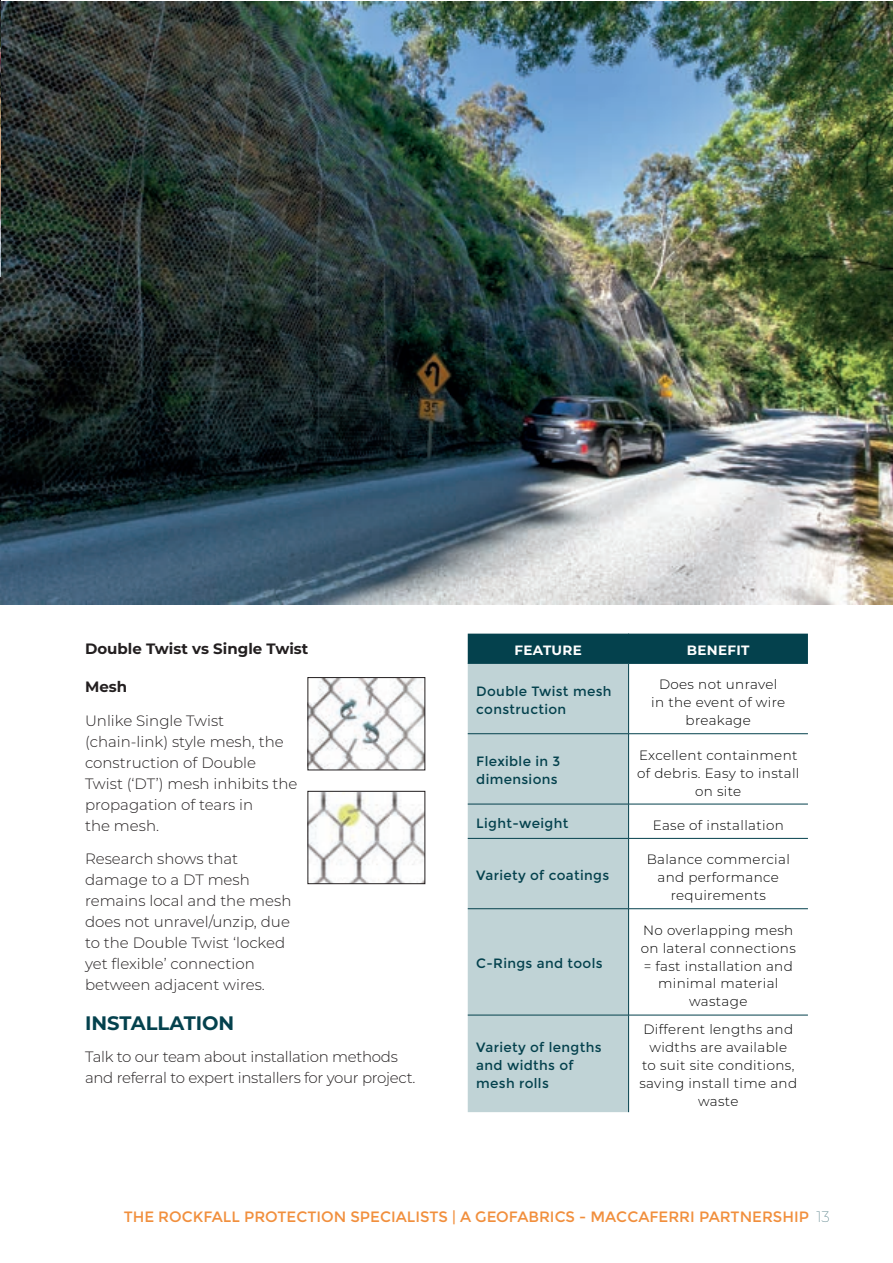
<style>
.page{position:relative;width:893px;height:1263px;background:#fff}
.page>*{position:absolute;margin:0;border:0;box-sizing:border-box;transform-origin:0 0}
.t1{font:700 19.5px "Montserrat";color:#04414d}
.t2{font:300 15px/21px "Montserrat";color:#231f20}
.t3{font:300 15px/21px "Montserrat";letter-spacing:-.02em;color:#231f20}
.t4{font:15px "Montserrat";color:#f18f3d}
.t5{font:700 15px "Montserrat";color:#231f20}
.t6{font:300 13.5px/18px "Montserrat";letter-spacing:.025em;color:#000;text-align:center}
.t7{font:13.5px/18px "Montserrat";letter-spacing:.025em;color:#04414d}
.t8{font:700 13.5px "Montserrat";letter-spacing:.025em;color:#fff}
.s1{font-weight:100;color:#04414d}
</style>
<div class="page">
<img style="left:310px;top:679px;width:113px;height:89px">
<div style="left:308px;top:677px;width:117px;height:93px;border:1px solid #231f20"></div>
<img style="left:310px;top:793px;width:113px;height:89px">
<div style="left:308px;top:791px;width:117px;height:93px;border:1px solid #231f20"></div>
<img style="left:0;top:1px;width:893px;height:604px">
<div style="left:468px;top:664px;width:160px;height:448px;background:#c0d3d6"></div>
<div style="left:468px;top:634px;width:340px;height:29px;background:#04414d"></div>
<hr style="left:468px;top:663px;width:161px;height:1px;background:#04414d">
<hr style="left:629px;top:663px;width:179px;height:1px;background:#04414d">
<hr style="left:628px;top:663px;width:1px;height:70px;background:#04414d">
<hr style="left:468px;top:733px;width:161px;height:1px;background:#04414d">
<hr style="left:629px;top:733px;width:179px;height:1px;background:#04414d">
<hr style="left:628px;top:734px;width:1px;height:70px;background:#04414d">
<hr style="left:468px;top:804px;width:161px;height:1px;background:#04414d">
<hr style="left:629px;top:804px;width:179px;height:1px;background:#04414d">
<hr style="left:628px;top:804px;width:1px;height:34px;background:#04414d">
<hr style="left:468px;top:838px;width:161px;height:1px;background:#04414d">
<hr style="left:629px;top:838px;width:179px;height:1px;background:#04414d">
<hr style="left:628px;top:838px;width:1px;height:70px;background:#04414d">
<hr style="left:468px;top:908px;width:161px;height:1px;background:#04414d">
<hr style="left:629px;top:908px;width:179px;height:1px;background:#04414d">
<hr style="left:628px;top:909px;width:1px;height:106px;background:#04414d">
<hr style="left:468px;top:1015px;width:161px;height:1px;background:#04414d">
<hr style="left:629px;top:1015px;width:179px;height:1px;background:#04414d">
<hr style="left:628px;top:1015px;width:1px;height:97px;background:#04414d">
<img style="left:0;top:0;width:1px;height:276px">
<p class="t5" style="left:85px;top:638px;width:225px">Double Twist vs Single Twist</p>
<p class="t8" style="left:514px;top:640px;width:69px">FEATURE</p>
<p class="t8" style="left:687px;top:640px;width:64px">BENEFIT</p>
<p class="t7" style="left:476px;top:682px;width:137px">Double Twist mesh construction</p>
<p class="t6" style="left:651px;top:675px;width:135px">Does not unravel in the event of wire breakage</p>
<p class="t7" style="left:476px;top:753px;width:86px">Flexible in 3 dimensions</p>
<p class="t6" style="left:637px;top:745px;width:164px">Excellent containment of debris. Easy to install on site</p>
<p class="t7" style="left:476px;top:814px;width:94px">Light-weight</p>
<p class="t6" style="left:653px;top:816px;width:133px">Ease of installation</p>
<p class="t7" style="left:476px;top:866px;width:134px">Variety of coatings</p>
<p class="t5" style="left:85px;top:676px;width:44px">Mesh</p>
<p class="t2" style="left:85px;top:709px;width:214px">Unlike Single Twist (chain-link) style mesh, the construction of Double<br>Twist (‘DT’) mesh inhibits the propagation of tears in<br>the mesh.</p>
<p class="t2" style="left:85px;top:848px;width:208px">Research shows that damage to a DT mesh remains local and the mesh does not unravel/unzip, due to the Double Twist ‘locked yet flexible’ connection between adjacent wires.</p>
<p class="t6" style="left:647px;top:850px;width:145px">Balance commercial and performance requirements</p>
<p class="t6" style="left:641px;top:920px;width:157px">No overlapping mesh on lateral connections = fast installation and minimal material wastage</p>
<p class="t7" style="left:476px;top:955px;width:128px">C-Rings and tools</p>
<h1 class="t1" style="left:85px;top:1009px;width:151px">INSTALLATION</h1>
<p class="t3" style="left:85px;top:1046px;width:332px">Talk to our team about installation methods and referral to expert installers for your project.</p>
<p class="t7" style="left:476px;top:1038px;width:127px">Variety of lengths and widths of mesh rolls</p>
<p class="t6" style="left:639px;top:1020px;width:159px">Different lengths and widths are available<br>to suit site conditions, saving install time and waste</p>
<p class="t4" style="left:124px;top:1208px;width:708px">THE ROCKFALL PROTECTION SPECIALISTS | A GEOFABRICS - MACCAFERRI PARTNERSHIP <span class="s1">13</span></p>
</div>
